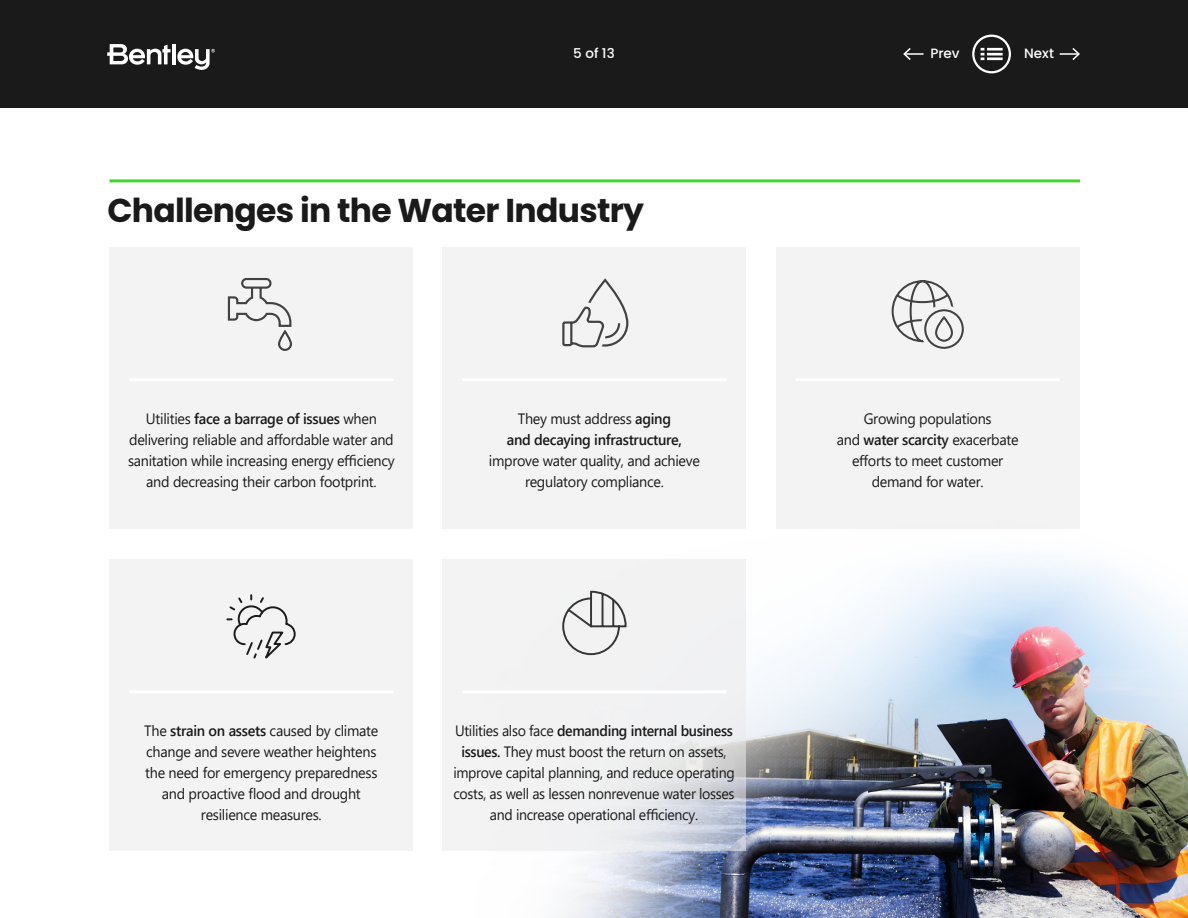
<style>
.page{position:relative;width:1188px;height:918px;background:#fff}
.page>*{position:absolute;margin:0;border:0;box-sizing:border-box;transform-origin:0 0}
.t1{font:700 33px "Poppins";letter-spacing:-.02em;color:#1a1a1a}
.t2{font:15px/21px "Segoe UI";letter-spacing:-.02em;color:#1a1a1a;text-align:center;scale:.96 1}
.t3{font:15px/21px "Segoe UI";letter-spacing:-.02em;color:#1a1a1a;text-align:center;scale:.94 1}
.t4{font:600 15px/21px "Segoe UI";letter-spacing:-.02em;color:#1a1a1a;text-align:center;scale:.96 1}
.t5{font:500 13.5px "Poppins";color:#fff}
.s1{font-weight:600}
.s2{font-weight:400}
</style>
<div class="page">
<img style="left:563px;top:560px;width:625px;height:358px">
<div style="left:110px;top:248px;width:303px;height:281px;background:#f3f3f3"></div>
<div style="left:110px;top:559px;width:303px;height:292px;background:#f3f3f3"></div>
<div style="left:443px;top:248px;width:303px;height:281px;background:#f3f3f3"></div>
<svg style="left:443px;top:559px;width:303px;height:292px;fill:#f2f2f3"></svg>
<div style="left:776px;top:248px;width:304px;height:281px;background:#f3f3f3"></div>
<svg style="left:227px;top:278px;width:65px;height:73px"></svg>
<svg style="left:562px;top:278px;width:67px;height:70px"></svg>
<svg style="left:891px;top:280px;width:73px;height:69px"></svg>
<hr style="left:129px;top:378px;width:265px;height:3px;background:#fff">
<hr style="left:462px;top:378px;width:265px;height:3px;background:#fff">
<svg style="left:226px;top:594px;width:70px;height:65px"></svg>
<svg style="left:561px;top:590px;width:67px;height:66px"></svg>
<hr style="left:129px;top:690px;width:265px;height:3px;background:#fff">
<hr style="left:462px;top:690px;width:265px;height:3px;background:#fff">
<hr style="left:795px;top:378px;width:265px;height:3px;background:#fff">
<hr style="left:110px;top:179px;width:970px;height:3px;background:#44d62c">
<div style="left:0;top:0;width:1188px;height:108px;background:#1a1a1a"></div>
<hr style="left:904px;top:53px;width:20px;height:2px;background:#fff">
<svg style="left:903px;top:48px;width:9px;height:12px"></svg>
<svg style="left:1060px;top:48px;width:20px;height:12px"></svg>
<svg style="left:107px;top:44px;width:63px;height:21px"></svg>
<hr style="left:172px;top:44px;width:4px;height:20px;background:#fff">
<svg style="left:177px;top:49px;width:38px;height:21px"></svg>
<svg style="left:972px;top:35px;width:39px;height:38px"></svg>
<p class="t5" style="left:573px;top:46px;width:43px">5 of 13</p>
<p class="t5" style="left:930px;top:46px;width:31px">Prev</p>
<p class="t5" style="left:1024px;top:46px;width:31px">Next</p>
<h1 class="t1" style="left:107px;top:196px;width:538px">Challenges in the Water Industry</h1>
<p class="t2" style="left:128px;top:407px;width:279px">Utilities <span class="s1">face a barrage of issues</span> when delivering reliable and affordable water and sanitation while increasing energy efÏciency and decreasing their carbon footprint.</p>
<p class="t4" style="left:507px;top:407px;width:184px"><span class="s2">They must address</span> aging and decaying infrastructure,</p>
<p class="t2" style="left:489px;top:449px;width:221px">improve water quality, and achieve regulatory compliance.</p>
<p class="t2" style="left:144px;top:719px;width:245px">The <span class="s1">strain on assets</span> caused by climate change and severe weather heightens the need for emergency preparedness and proactive flood and drought resilience measures.</p>
<p class="t3" style="left:453px;top:719px;width:301px">Utilities also face <span class="s1">demanding internal business issues.</span> They must boost the return on assets, improve capital planning, and reduce operating costs, as well as lessen nonrevenue water losses and increase operational efÏciency.</p>
<p class="t2" style="left:837px;top:407px;width:191px">Growing populations<br>and <span class="s1">water scarcity</span> exacerbate efforts to meet customer demand for water.</p>
</div>
